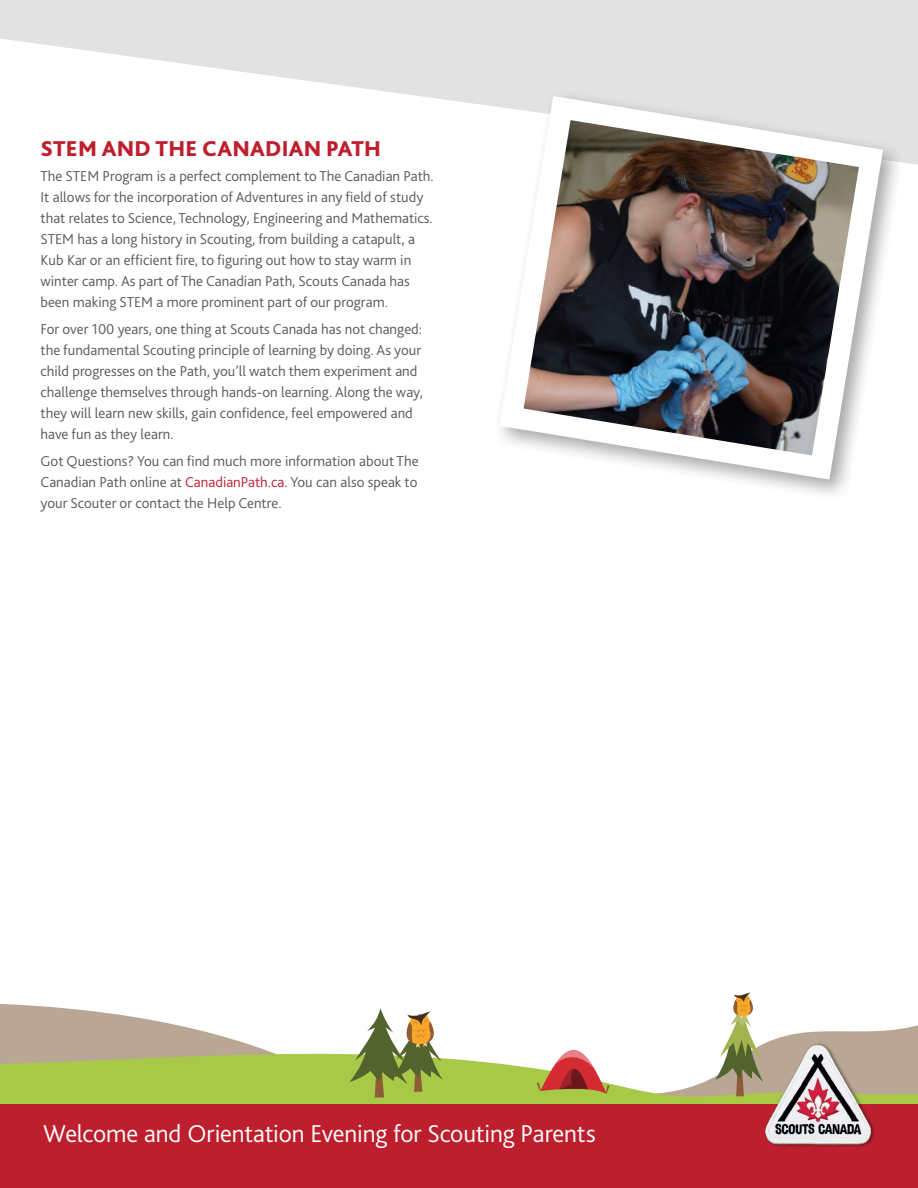
<style>
.page{position:relative;width:918px;height:1188px;background:#fff}
.page>*{position:absolute;margin:0;border:0;box-sizing:border-box;transform-origin:0 0}
.Heading_2{font:300 25.5px "Bliss 2";letter-spacing:-.01em;color:#fff}
.Heading_2-2{font:800 22.5px "Bliss 2";letter-spacing:.01em;color:#be1f2e}
.Body{font:300 15px/21px "Bliss 2";color:#57585a}
.s1{color:#be1f2e}
</style>
<div class="page">
<svg style="left:0;top:1004px;width:918px;height:37px"></svg>
<svg style="left:0;top:1041px;width:918px;height:63px;fill:#a8c848"></svg>
<svg style="left:349px;top:1008px;width:97px;height:89px"></svg>
<svg style="left:715px;top:992px;width:48px;height:104px"></svg>
<svg style="left:537px;top:1036px;width:73px;height:58px"></svg>
<div style="left:0;top:1104px;width:918px;height:84px;background:#be1f2e"></div>
<img style="left:754px;top:1031px;width:123px;height:116px">
<svg style="left:0;top:0;width:918px;height:164px;fill:#e3e2e2"></svg>
<div style="left:493px;top:89px;width:412px;height:412px;background:#231f20;opacity:.4"></div>
<img style="left:487px;top:84px;width:408px;height:408px">
<p class="Heading_2-2" style="left:40px;top:134px;width:342px">STEM AND THE CANADIAN PATH</p>
<p class="Body" style="left:40px;top:165px;width:395px">The STEM Program is a perfect complement to The Canadian Path.<br>It allows for the incorporation of Adventures in any field of study that relates to Science, Technology, Engineering and Mathematics.<br>STEM has a long history in Scouting, from building a catapult, a Kub Kar or an efficient fire, to figuring out how to stay warm in winter camp. As part of The Canadian Path, Scouts Canada has been making STEM a more prominent part of our program.</p>
<p class="Body" style="left:40px;top:318px;width:384px">For over 100 years, one thing at Scouts Canada has not changed: the fundamental Scouting principle of learning by doing. As your child progresses on the Path, you’ll watch them experiment and challenge themselves through hands-on learning. Along the way, they will learn new skills, gain confidence, feel empowered and have fun as they learn.</p>
<p class="Body" style="left:40px;top:450px;width:380px;text-align:justify">Got Questions? You can find much more information about The Canadian Path online at <span class="s1">CanadianPath.ca</span>. You can also speak to your Scouter or contact the Help Centre.</p>
<p class="Heading_2" style="left:43px;top:1118px;width:554px">Welcome and Orientation Evening for Scouting Parents</p>
</div>
